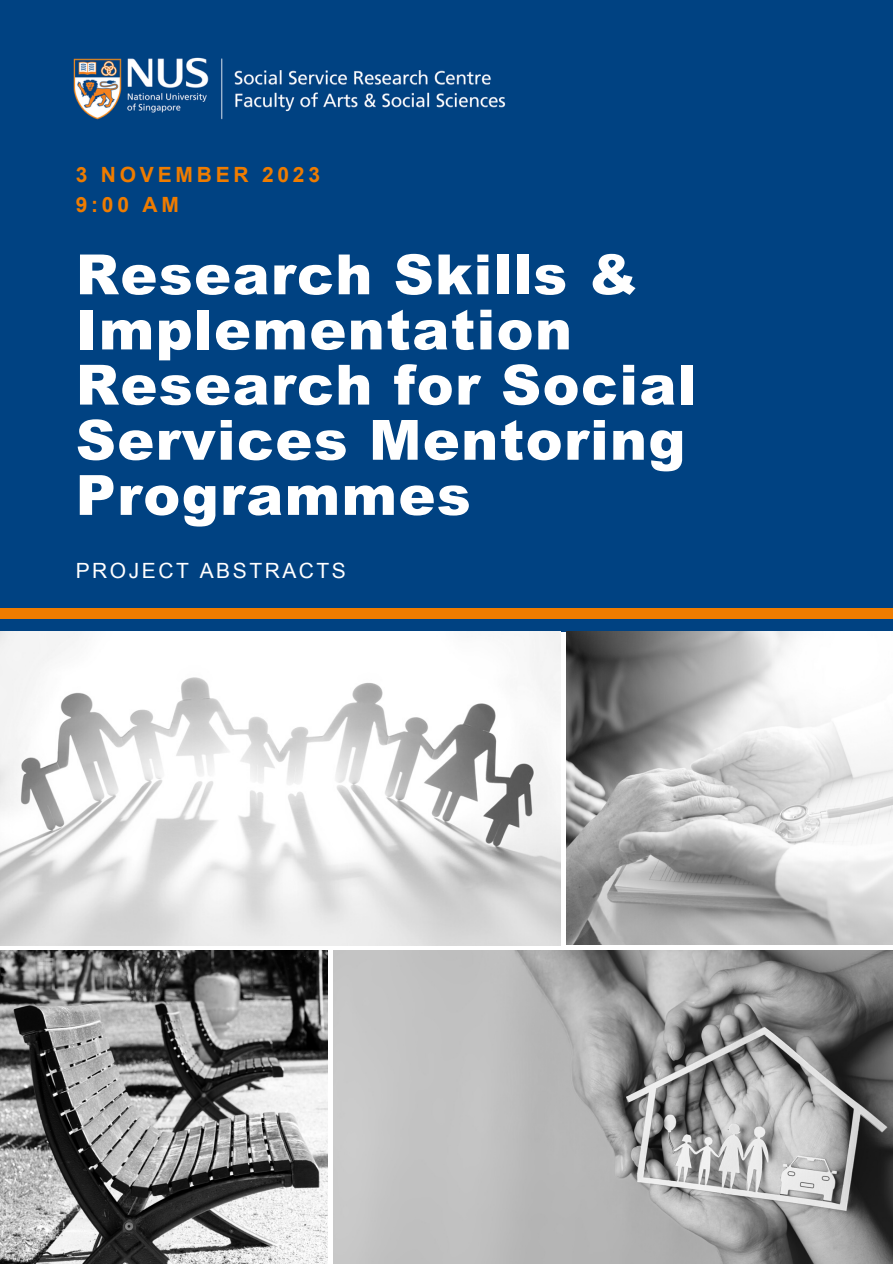
<style>
.page{position:relative;width:893px;height:1264px;background:#fff}
.page>*{position:absolute;margin:0;border:0;box-sizing:border-box;transform-origin:0 0}
.t1{font:900 55.5px/55.2px "Arial";letter-spacing:.025em;color:#fff}
.t2{font:700 21px "Arial";letter-spacing:.18em;color:#ef7c00}
.t3{font:21px "Arial";letter-spacing:.12em;color:#fff}
</style>
<div class="page">
<div style="left:0;top:0;width:892px;height:631px;background:#004282"></div>
<div style="left:0;top:608px;width:892px;height:11px;background:#ef7c00"></div>
<img style="left:73px;top:57px;width:433px;height:63px">
<img style="left:0;top:631px;width:560px;height:314px">
<img style="left:566px;top:631px;width:326px;height:313px">
<img style="left:333px;top:950px;width:559px;height:313px">
<img style="left:0;top:950px;width:327px;height:313px">
<p class="t2" style="left:76px;top:163px;width:246px">3 NOVEMBER 2023</p>
<p class="t2" style="left:76px;top:192px;width:105px">9:00 AM</p>
<p class="t1" style="left:76px;top:245px;width:622px">Research Skills &amp;<br>Implementation<br>Research for Social<br>Services Mentoring<br>Programmes</p>
<p class="t3" style="left:76px;top:559px;width:272px">PROJECT ABSTRACTS</p>
</div>
